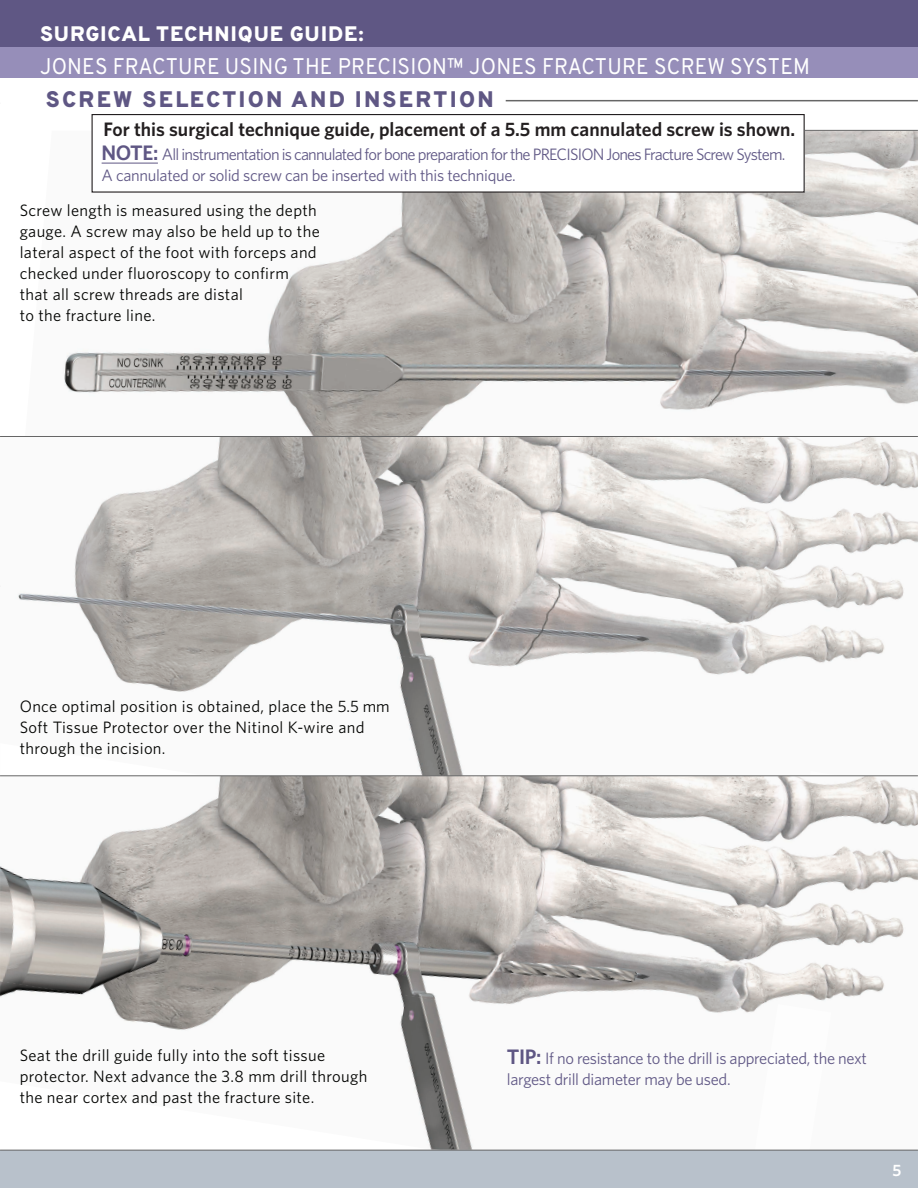
<style>
.page{position:relative;width:918px;height:1188px;background:#fff}
.page>*{position:absolute;margin:0;border:0;box-sizing:border-box;transform-origin:0 0}
.t1{font:22.65px "Overpass";letter-spacing:.01em;color:#fff;scale:.93 1}
.t2{font:800 22.5px "Overpass";letter-spacing:.1em;color:#5f5784}
.t3{font:800 21px "Overpass";letter-spacing:.04em;color:#fff}
.t4{font:600 19.5px "Whitney";color:#231f20}
.t5{font:16.5px/21px "Whitney";letter-spacing:.02em;color:#040503}
.t6{font:16.5px/21px "Whitney";letter-spacing:-.05em;color:#615986}
.t7{font:16.5px/21px "Whitney";letter-spacing:-.025em;color:#615986}
.t8{font:600 16.5px "Whitney";color:#fff}
.s1{font-weight:600;font-size:21px;color:#5f5784}
</style>
<div class="page">
<div style="left:0;top:0;width:918px;height:50px;background:#5f5784"></div>
<div style="left:0;top:48px;width:918px;height:30px;background:#968eb9"></div>
<div style="left:0;top:1150px;width:918px;height:38px;background:#b8c1cb"></div>
<img style="left:597px;top:776px;width:212px;height:222px">
<img style="left:809px;top:776px;width:109px;height:374px">
<img style="left:272px;top:776px;width:211px;height:193px">
<img style="left:483px;top:776px;width:114px;height:374px">
<img style="left:0;top:776px;width:272px;height:205px">
<img style="left:538px;top:970px;width:240px;height:180px">
<img style="left:755px;top:1004px;width:76px;height:146px">
<img style="left:217px;top:969px;width:289px;height:181px">
<img style="left:0;top:981px;width:233px;height:135px">
<img style="left:367px;top:193px;width:341px;height:198px">
<img style="left:708px;top:131px;width:210px;height:275px">
<img style="left:64px;top:131px;width:303px;height:305px">
<img style="left:340px;top:368px;width:267px;height:68px">
<img style="left:603px;top:391px;width:109px;height:45px">
<img style="left:594px;top:437px;width:217px;height:194px">
<img style="left:811px;top:437px;width:107px;height:225px">
<img style="left:270px;top:437px;width:216px;height:193px">
<img style="left:486px;top:437px;width:108px;height:230px">
<img style="left:18px;top:437px;width:252px;height:206px">
<img style="left:540px;top:631px;width:287px;height:44px">
<img style="left:216px;top:630px;width:287px;height:145px">
<img style="left:100px;top:643px;width:132px;height:132px">
<hr style="left:0;top:775px;width:918px;height:1px;background:#666">
<hr style="left:0;top:436px;width:918px;height:1px;background:#666">
<hr style="left:656px;top:130px;width:262px;height:1px;background:#666">
<hr style="left:0;top:1150px;width:918px;height:1px;background:#666">
<hr style="left:506px;top:100px;width:412px;height:1px;background:#666">
<div style="left:92px;top:115px;width:712px;height:77px;background:#fff"></div>
<div style="left:92px;top:114px;width:713px;height:79px;border:1px solid #231f20"></div>
<hr style="left:102px;top:163px;width:56px;height:1px;background:#5f5784">
<p class="t3" style="left:40px;top:21px;width:325px">SURGICAL TECHNIQUE GUIDE:</p>
<h1 class="t1" style="left:40px;top:52px;width:829px">JONES FRACTURE USING THE PRECISION™ JONES FRACTURE SCREW SYSTEM</h1>
<h2 class="t2" style="left:46px;top:85px;width:449px">SCREW SELECTION AND INSERTION</h2>
<p class="t4" style="left:104px;top:117px;width:693px">For this surgical technique guide, placement of a 5.5 mm cannulated screw is shown.</p>
<p class="t6" style="left:102px;top:144px;width:685px"><span class="s1">NOTE:</span> All instrumentation is cannulated for bone preparation for the PRECISION Jones Fracture Screw System.<br>A cannulated or solid screw can be inserted with this technique.</p>
<p class="t5" style="left:20px;top:199px;width:302px">Screw length is measured using the depth gauge. A screw may also be held up to the lateral aspect of the foot with forceps and checked under fluoroscopy to confirm that all screw threads are distal<br>to the fracture line.</p>
<p class="t5" style="left:20px;top:696px;width:372px">Once optimal position is obtained, place the 5.5 mm<br>Soft Tissue Protector over the Nitinol K-wire and through the incision.</p>
<p class="t5" style="left:20px;top:1044px;width:349px">Seat the drill guide fully into the soft tissue protector. Next advance the 3.8 mm drill through the near cortex and past the fracture site.</p>
<p class="t7" style="left:507px;top:1047px;width:362px"><span class="s1">TIP:</span> If no resistance to the drill is appreciated, the next largest drill diameter may be used.</p>
<p class="t8" style="left:892px;top:1160px;width:10px">5</p>
</div>
